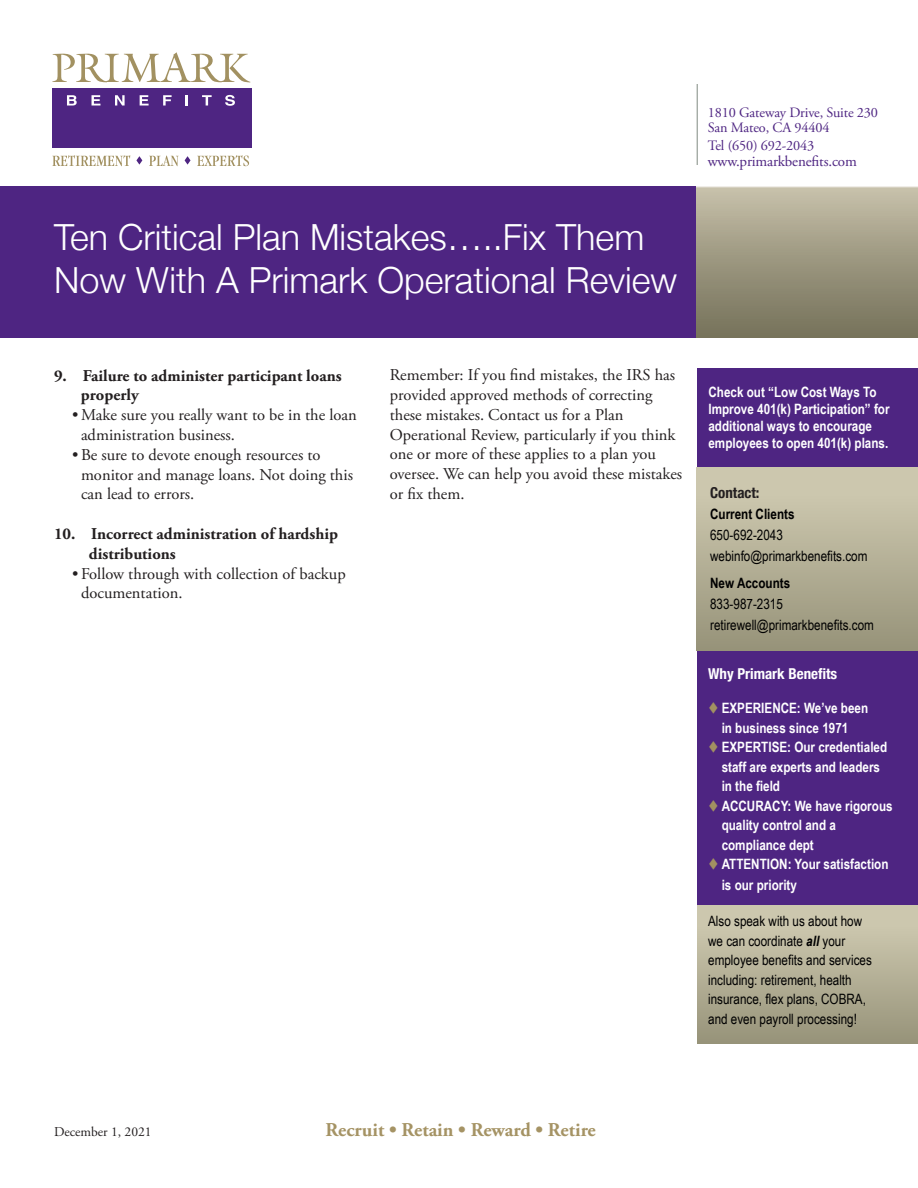
<style>
.page{position:relative;width:918px;height:1188px;background:#fff}
.page>*{position:absolute;margin:0;border:0;box-sizing:border-box;transform-origin:0 0}
.t1{font:300 36px "Helvetica Neue";color:#fff}
.body{font:700 19.5px "Adobe Garamond Pro";color:#a59364}
.body-2{font:16.5px/19.8px "Adobe Garamond Pro";color:#231f20}
.body-3{font:700 16.5px/19.8px "Adobe Garamond Pro";color:#231f20}
.body-4{font:15px "Adobe Garamond Pro";letter-spacing:-.01em;color:#4e2582}
.t2{font:700 condensed 15px "Helvetica Neue";color:#fff}
.t3{font:700 condensed 15px "Helvetica Neue";color:#231f20}
.Paragraph_Style_1{font:700 14.25px/19.5px "Arial Narrow";color:#fff}
.t4{font:14.25px/19.5px "Arial Narrow";color:#000}
.body-5{font:14.25px "Adobe Garamond Pro";letter-spacing:-.01em;color:#4e2582}
.t5{font:700 14.25px "Arial Narrow";color:#000}
.body-6{font:13.5px "Adobe Garamond Pro";color:#231f20}
.s1{color:#a29161}
.s2{font-weight:700;font-style:italic}
</style>
<div class="page">
<svg style="left:52px;top:52px;width:198px;height:30px"></svg>
<svg style="left:52px;top:155px;width:78px;height:11px"></svg>
<svg style="left:136px;top:156px;width:6px;height:9px"></svg>
<svg style="left:149px;top:156px;width:30px;height:10px"></svg>
<svg style="left:185px;top:156px;width:6px;height:9px"></svg>
<svg style="left:197px;top:155px;width:52px;height:11px"></svg>
<div style="left:52px;top:88px;width:199px;height:60px;background:#4e2582"></div>
<svg style="left:67px;top:95px;width:10px;height:11px"></svg>
<svg style="left:92px;top:95px;width:8px;height:11px"></svg>
<svg style="left:115px;top:95px;width:10px;height:11px"></svg>
<svg style="left:140px;top:95px;width:9px;height:11px"></svg>
<svg style="left:163px;top:95px;width:9px;height:11px"></svg>
<svg style="left:186px;top:95px;width:2px;height:11px"></svg>
<svg style="left:202px;top:95px;width:10px;height:11px"></svg>
<svg style="left:225px;top:95px;width:10px;height:11px"></svg>
<hr style="left:697px;top:84px;width:1px;height:81px;background:#8e978f">
<div style="left:0;top:186px;width:697px;height:152px;background:#4e2582"></div>
<div style="left:697px;top:185px;width:221px;height:153px;background:linear-gradient(to bottom,#c8c1ab,#736f57)"></div>
<div style="left:697px;top:368px;width:220px;height:674px;background:#4e2582"></div>
<div style="left:697px;top:467px;width:221px;height:184px;background:linear-gradient(to bottom,#d3ceb5,#98947a)"></div>
<div style="left:698px;top:905px;width:220px;height:139px;background:linear-gradient(to bottom,#d3ceb5,#97947a)"></div>
<p class="t1" style="left:54px;top:208px;width:592px">Ten Critical Plan Mistakes…..Fix Them</p>
<p class="t1" style="left:54px;top:251px;width:625px">Now With A Primark Operational Review</p>
<p class="body-5" style="left:708px;top:104px;width:172px">1810 Gateway Drive, Suite 230</p>
<p class="body-5" style="left:708px;top:119px;width:123px">San Mateo, CA 94404</p>
<p class="body-5" style="left:708px;top:137px;width:108px">Tel (650) 692-2043</p>
<p class="body-4" style="left:708px;top:153px;width:150px">www.primarkbenefits.com</p>
<p class="body-3" style="left:81px;top:366px;width:262px;text-indent:-27px">9. Failure to administer participant loans properly</p>
<p class="body-2" style="left:81px;top:406px;width:277px;text-indent:-9px">• Make sure you really want to be in the loan administration business.</p>
<p class="body-2" style="left:81px;top:445px;width:274px;text-indent:-9px">• Be sure to devote enough resources to monitor and manage loans. Not doing this can lead to errors.</p>
<p class="body-3" style="left:89px;top:524px;width:251px;text-indent:-35px">10. Incorrect administration of hardship distributions</p>
<p class="body-2" style="left:81px;top:564px;width:266px;text-indent:-9px">• Follow through with collection of backup documentation.</p>
<p class="body-2" style="left:390px;top:366px;width:294px">Remember: If you find mistakes, the IRS has provided approved methods of correcting these mistakes. Contact us for a Plan Operational Review, particularly if you think one or more of these applies to a plan you oversee. We can help you avoid these mistakes or fix them.</p>
<p class="Paragraph_Style_1" style="left:708px;top:383px;width:183px;line-height:17.1px">Check out “Low Cost Ways To<br>Improve 401(k) Participation” for additional ways to encourage employees to open 401(k) plans.</p>
<p class="t3" style="left:710px;top:480px;width:51px">Contact:</p>
<p class="t5" style="left:710px;top:503px;width:86px">Current Clients</p>
<p class="t4" style="left:710px;top:525px;width:74px">650-692-2043</p>
<p class="t4" style="left:710px;top:546px;width:159px">webinfo@primarkbenefits.com</p>
<p class="t5" style="left:710px;top:572px;width:82px">New Accounts</p>
<p class="t4" style="left:710px;top:594px;width:74px">833-987-2315</p>
<p class="t4" style="left:710px;top:615px;width:165px">retirewell@primarkbenefits.com</p>
<p class="t2" style="left:708px;top:661px;width:131px">Why Primark Benefits</p>
<p class="Paragraph_Style_1" style="left:708px;top:698px;width:162px;text-align:center"><span class="s1">▼</span> EXPERIENCE: We’ve been in business since 1971</p>
<p class="Paragraph_Style_1" style="left:722px;top:737px;width:167px;text-indent:-13px"><span class="s1">▼</span> EXPERTISE: Our credentialed staff are experts and leaders in the field</p>
<p class="Paragraph_Style_1" style="left:722px;top:795px;width:172px;text-indent:-13px"><span class="s1">▼</span> ACCURACY: We have rigorous quality control and a compliance dept</p>
<p class="Paragraph_Style_1" style="left:722px;top:853px;width:168px;line-height:21px;text-indent:-13px"><span class="s1">▼</span> ATTENTION: Your satisfaction is our priority</p>
<p class="t4" style="left:708px;top:911px;width:165px">Also speak with us about how we can coordinate <span class="s2">all</span> your employee benefits and services including: retirement, health insurance, flex plans, COBRA, and even payroll processing!</p>
<p class="body-6" style="left:54px;top:1123px;width:99px">December 1, 2021</p>
<p class="body" style="left:326px;top:1118px;width:272px">Recruit • Retain • Reward • Retire</p>
</div>
